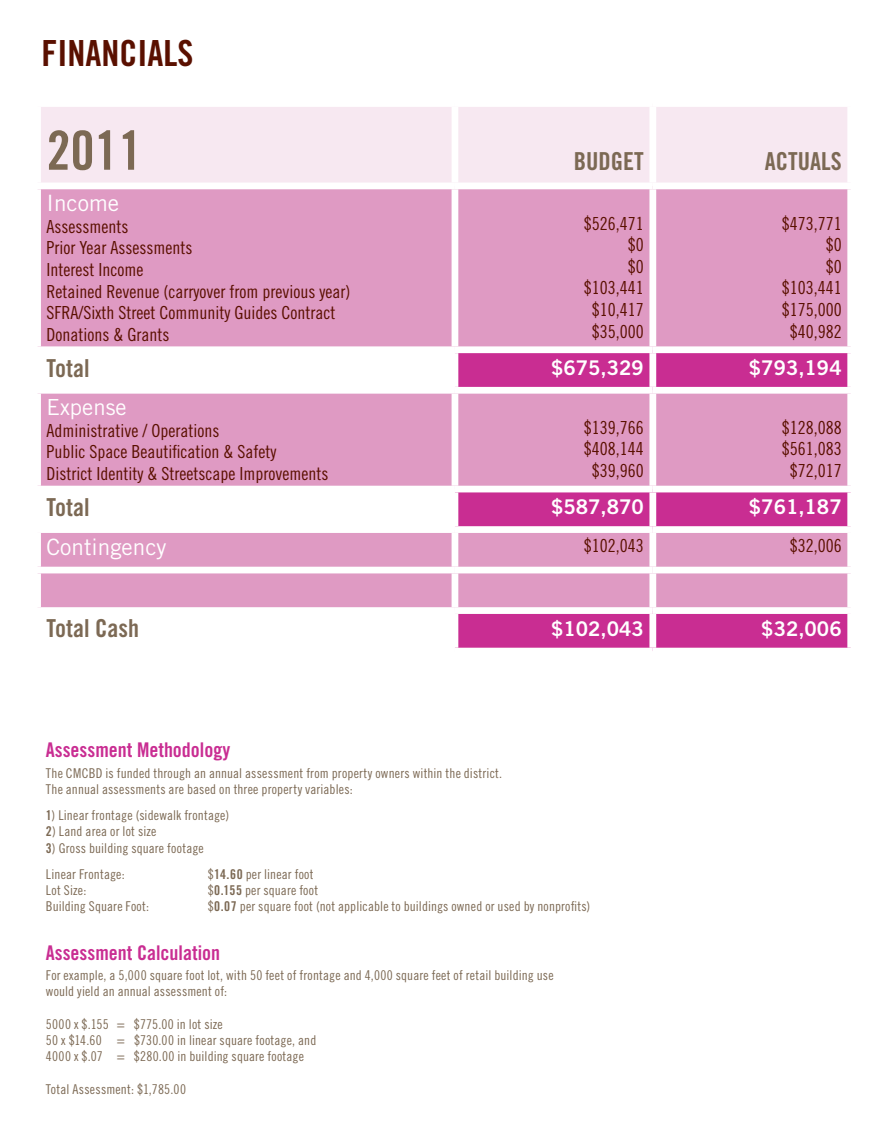
<style>
.page{position:relative;width:891px;height:1134px;background:#fff}
.page>*{position:absolute;margin:0;border:0;box-sizing:border-box;transform-origin:0 0}
.Chart____Header_L{font:54px "Trade Gothic LT Std Bd Cn 20";color:#7c6954}
.Header_B____Section{font:36px "Trade Gothic LT Std Bd Cn 20";color:#5a1000}
.Chart____Header_L-2{font:24.75px "Trade Gothic LT Std Bd Cn 20";color:#7c6954}
.Chart____Header{font:24.75px "Trade Gothic LT Std Bd Cn 20";color:#7c6954}
.Chart___White_Header{font:22.5px "Trade Gothic LT Std";color:#fff}
.t1{font:22.05px "Trade Gothic LT Std";color:#fff}
.Chart____White_Total{font:20.25px "Trade Gothic Bold Two";color:#fff}
.Header_C____Assessme{font:20.25px "Trade Gothic LT Std Bd Cn 20";color:#c92d92}
.Chart____Grey_List{font:18px "Trade Gothic LT Std Cn 18";color:#5a1000}
.Chart____Grey_List_N{font:18px "Trade Gothic LT Std Cn 18";color:#5a1000}
.Text____Assessments{font:13.5px/16.2px "Trade Gothic LT Std Cn 18";letter-spacing:.015em;color:#7c6954}
.s1{font-family:"Trade Gothic LT Std Bd Cn 20"}
</style>
<div class="page">
<div style="left:41px;top:107px;width:806px;height:76px;background:#f7e8f1"></div>
<div style="left:41px;top:189px;width:806px;height:297px;background:#df9ac3"></div>
<svg style="left:41px;top:353px;width:411px;height:254px;fill:#df9ac3"></svg>
<div style="left:458px;top:353px;width:389px;height:34px;background:#c92d92"></div>
<svg style="left:458px;top:492px;width:389px;height:156px;background:#d465ab"></svg>
<div style="left:452px;top:107px;width:6px;height:76px;background:#fff"></div>
<div style="left:649px;top:107px;width:7px;height:76px;background:#fff"></div>
<div style="left:452px;top:189px;width:6px;height:157px;background:#fff"></div>
<div style="left:649px;top:189px;width:7px;height:157px;background:#fff"></div>
<div style="left:34px;top:346px;width:421px;height:7px;background:#fff"></div>
<div style="left:455px;top:346px;width:198px;height:7px;background:#fff"></div>
<div style="left:452px;top:353px;width:6px;height:34px;background:#fff"></div>
<div style="left:653px;top:346px;width:201px;height:7px;background:#fff"></div>
<div style="left:649px;top:353px;width:7px;height:34px;background:#fff"></div>
<div style="left:34px;top:387px;width:421px;height:7px;background:#fff"></div>
<div style="left:455px;top:387px;width:198px;height:7px;background:#fff"></div>
<div style="left:452px;top:394px;width:6px;height:92px;background:#fff"></div>
<div style="left:653px;top:387px;width:201px;height:7px;background:#fff"></div>
<div style="left:649px;top:394px;width:7px;height:92px;background:#fff"></div>
<div style="left:34px;top:486px;width:421px;height:6px;background:#fff"></div>
<div style="left:649px;top:492px;width:7px;height:34px;background:#fff"></div>
<div style="left:34px;top:526px;width:421px;height:7px;background:#fff"></div>
<div style="left:455px;top:526px;width:198px;height:7px;background:#fff"></div>
<div style="left:455px;top:607px;width:198px;height:7px;background:#fff"></div>
<div style="left:653px;top:607px;width:201px;height:7px;background:#fff"></div>
<div style="left:649px;top:614px;width:7px;height:34px;background:#fff"></div>
<div style="left:649px;top:533px;width:7px;height:34px;background:#fff"></div>
<div style="left:653px;top:526px;width:201px;height:7px;background:#fff"></div>
<div style="left:34px;top:567px;width:421px;height:6px;background:#fff"></div>
<div style="left:455px;top:567px;width:198px;height:6px;background:#fff"></div>
<div style="left:649px;top:573px;width:7px;height:34px;background:#fff"></div>
<div style="left:653px;top:567px;width:201px;height:6px;background:#fff"></div>
<p class="Header_B____Section" style="left:41px;top:32px;width:153px">FINANCIALS</p>
<p class="Chart____Header_L" style="left:47px;top:118px;width:97px">2011</p>
<p class="Chart___White_Header" style="left:47px;top:190px;width:74px">Income</p>
<p class="Chart____Grey_List" style="left:47px;top:216px;width:84px">Assessments</p>
<p class="Chart____Grey_List" style="left:47px;top:237px;width:147px">Prior Year Assessments</p>
<p class="Chart____Grey_List" style="left:47px;top:259px;width:99px">Interest Income</p>
<p class="Chart____Grey_List" style="left:47px;top:280px;width:305px">Retained Revenue (carryover from previous year)</p>
<p class="Chart____Grey_List" style="left:47px;top:302px;width:290px">SFRA/Sixth Street Community Guides Contract</p>
<p class="Chart____Grey_List" style="left:47px;top:324px;width:124px">Donations &amp; Grants</p>
<p class="Chart____Header" style="left:574px;top:146px;width:72px">BUDGET</p>
<p class="Chart____Header" style="left:765px;top:146px;width:78px">ACTUALS</p>
<p class="Chart____Grey_List_N" style="left:584px;top:212px;width:61px">$526,471</p>
<p class="Chart____Grey_List_N" style="left:628px;top:234px;width:17px">$0</p>
<p class="Chart____Grey_List_N" style="left:628px;top:256px;width:17px">$0</p>
<p class="Chart____Grey_List_N" style="left:584px;top:277px;width:61px">$103,441</p>
<p class="Chart____Grey_List_N" style="left:592px;top:299px;width:53px">$10,417</p>
<p class="Chart____Grey_List_N" style="left:592px;top:320px;width:53px">$35,000</p>
<p class="Chart____Grey_List" style="left:782px;top:212px;width:61px">$473,771</p>
<p class="Chart____Grey_List" style="left:826px;top:234px;width:17px">$0</p>
<p class="Chart____Grey_List" style="left:826px;top:256px;width:17px">$0</p>
<p class="Chart____Grey_List" style="left:782px;top:277px;width:61px">$103,441</p>
<p class="Chart____Grey_List" style="left:782px;top:299px;width:61px">$175,000</p>
<p class="Chart____Grey_List" style="left:790px;top:320px;width:53px">$40,982</p>
<p class="Chart____Header_L-2" style="left:47px;top:353px;width:45px">Total</p>
<p class="Chart____White_Total" style="left:551px;top:355px;width:94px">$675,329</p>
<p class="Chart____White_Total" style="left:749px;top:355px;width:94px">$793,194</p>
<p class="t1" style="left:47px;top:394px;width:82px">Expense</p>
<p class="Chart____Grey_List" style="left:47px;top:420px;width:174px">Administrative / Operations</p>
<p class="Chart____Grey_List" style="left:47px;top:441px;width:231px">Public Space Beautification &amp; Safety</p>
<p class="Chart____Grey_List" style="left:47px;top:463px;width:283px">District Identity &amp; Streetscape Improvements</p>
<p class="Chart____Grey_List" style="left:584px;top:417px;width:61px">$139,766</p>
<p class="Chart____Grey_List" style="left:584px;top:438px;width:61px">$408,144</p>
<p class="Chart____Grey_List" style="left:592px;top:460px;width:53px">$39,960</p>
<p class="Chart____Grey_List" style="left:782px;top:417px;width:61px">$128,088</p>
<p class="Chart____Grey_List" style="left:782px;top:438px;width:61px">$561,083</p>
<p class="Chart____Grey_List" style="left:790px;top:460px;width:53px">$72,017</p>
<p class="Chart____Header_L-2" style="left:47px;top:492px;width:45px">Total</p>
<p class="Chart____White_Total" style="left:551px;top:495px;width:94px">$587,870</p>
<p class="Chart____White_Total" style="left:749px;top:495px;width:94px">$761,187</p>
<p class="Chart___White_Header" style="left:47px;top:533px;width:122px">Contingency</p>
<p class="Chart____Grey_List" style="left:584px;top:534px;width:61px">$102,043</p>
<p class="Chart____Grey_List" style="left:790px;top:534px;width:53px">$32,006</p>
<p class="Chart____Header_L-2" style="left:47px;top:614px;width:94px">Total Cash</p>
<p class="Chart____White_Total" style="left:551px;top:616px;width:94px">$102,043</p>
<p class="Chart____White_Total" style="left:761px;top:616px;width:82px">$32,006</p>
<p class="Header_C____Assessme" style="left:46px;top:738px;width:186px">Assessment Methodology</p>
<p class="Text____Assessments" style="left:46px;top:765px;width:458px">The CMCBD is funded through an annual assessment from property owners within the district.<br>The annual assessments are based on three property variables:</p>
<p class="Text____Assessments" style="left:46px;top:807px;width:185px"><span class="s1">1</span>) Linear frontage (sidewalk frontage)</p>
<p class="Text____Assessments" style="left:46px;top:823px;width:112px"><span class="s1">2</span>) Land area or lot size</p>
<p class="Text____Assessments" style="left:46px;top:839px;width:159px"><span class="s1">3</span>) Gross building square footage</p>
<p class="Text____Assessments" style="left:46px;top:866px;width:80px">Linear Frontage:</p>
<p class="Text____Assessments" style="left:208px;top:866px;width:107px">$<span class="s1">14.60</span> per linear foot</p>
<p class="Text____Assessments" style="left:46px;top:882px;width:42px">Lot Size:</p>
<p class="Text____Assessments" style="left:208px;top:882px;width:112px">$<span class="s1">0.155</span> per square foot</p>
<p class="Text____Assessments" style="left:46px;top:898px;width:105px">Building Square Foot:</p>
<p class="Text____Assessments" style="left:208px;top:898px;width:384px">$<span class="s1">0.07</span> per square foot (not applicable to buildings owned or used by nonprofits)</p>
<p class="Header_C____Assessme" style="left:46px;top:940px;width:176px">Assessment Calculation</p>
<p class="Text____Assessments" style="left:46px;top:967px;width:509px">For example, a 5,000 square foot lot, with 50 feet of frontage and 4,000 square feet of retail building use would yield an annual assessment of:</p>
<p class="Text____Assessments" style="left:46px;top:1016px;width:272px">5000 x $.155 = $775.00 in lot size<br>50 x $14.60 = $730.00 in linear square footage, and<br>4000 x $.07 = $280.00 in building square footage</p>
<p class="Text____Assessments" style="left:46px;top:1080px;width:142px">Total Assessment: $1,785.00</p>
</div>
